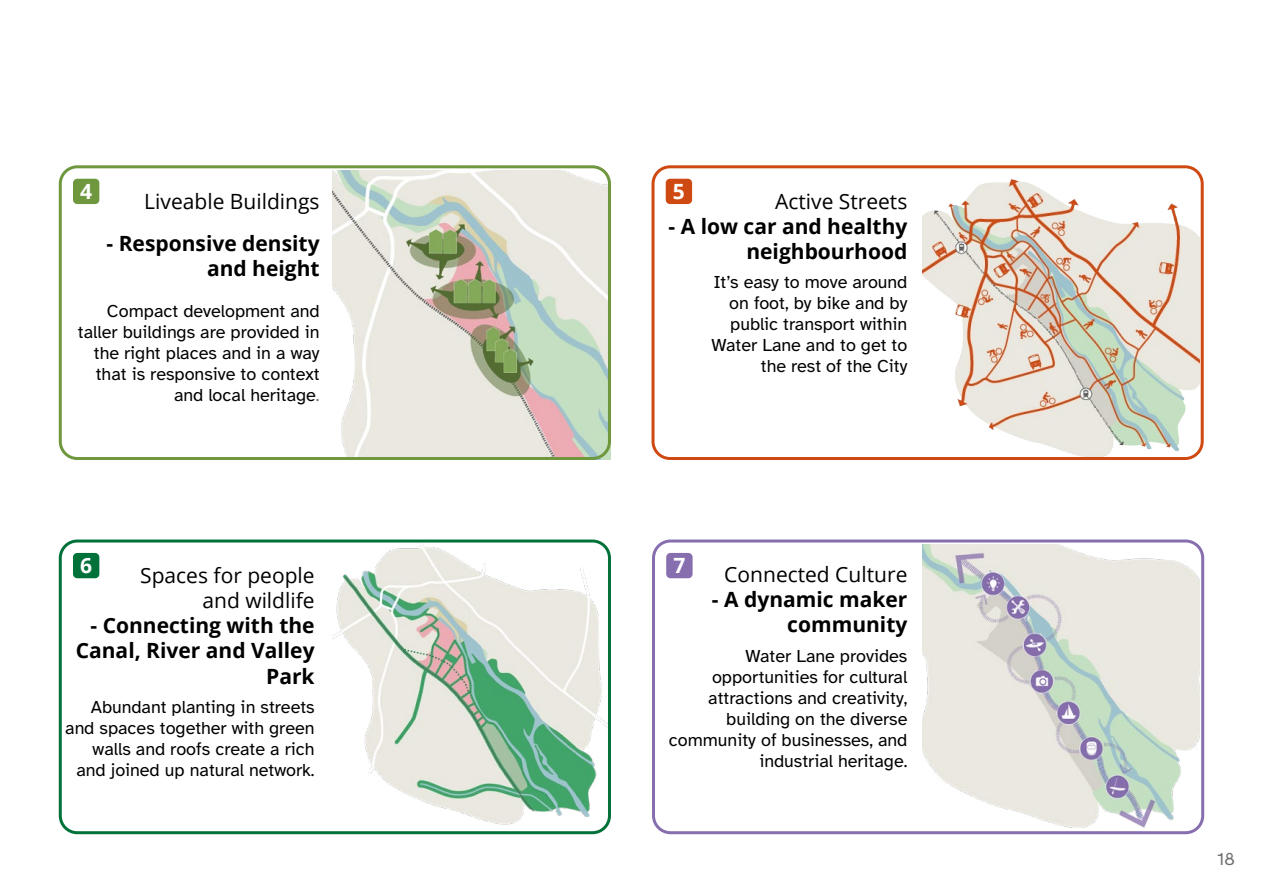
<style>
.page{position:relative;width:1263px;height:893px;background:#fff}
.page>*{position:absolute;margin:0;border:0;box-sizing:border-box;transform-origin:0 0}
.H4_-_Subsub_heading{font:700 21px/25.2px "Open Sans";color:#000;text-align:right}
.t1{font:21px/25.2px "Open Sans";color:#000;text-align:right}
.t2{font:700 21px "Open Sans";color:#fff}
.Body_text{font:18px/21px "Atkinson Hyperlegible";color:#000;text-align:right}
.t3{font:18px "Atkinson Hyperlegible";color:#706f6f}
.s1{color:#706f6f}
</style>
<div class="page">
<img style="left:923px;top:169px;width:277px;height:287px">
<img style="left:333px;top:543px;width:274px;height:287px">
<img style="left:923px;top:544px;width:277px;height:287px">
<img style="left:333px;top:170px;width:277px;height:289px">
<div style="left:73px;top:179px;width:26px;height:25px;background:#6e973e;border-radius:4px"></div>
<div style="left:59px;top:165px;width:552px;height:295px;border:3px solid #6e973e;border-radius:17px"></div>
<div style="left:666px;top:179px;width:26px;height:25px;background:#cf4a12;border-radius:4px"></div>
<div style="left:651px;top:165px;width:553px;height:295px;border:3px solid #cf4a12;border-radius:17px"></div>
<div style="left:666px;top:553px;width:27px;height:25px;background:#876eaf;border-radius:4px"></div>
<div style="left:652px;top:539px;width:552px;height:295px;border:3px solid #876eaf;border-radius:17px"></div>
<div style="left:73px;top:553px;width:26px;height:25px;background:#007139;border-radius:4px"></div>
<div style="left:59px;top:539px;width:552px;height:295px;border:3px solid #007139;border-radius:17px"></div>
<p class="t2" style="left:80px;top:177px;width:13px">4</p>
<p class="t2" style="left:673px;top:177px;width:13px">5</p>
<p class="t1" style="left:144px;top:188px;width:177px">Liveable Buildings</p>
<h4 class="H4_-_Subsub_heading" style="left:107px;top:230px;width:215px">- Responsive density and height</h4>
<p class="Body_text" style="left:78px;top:300px;width:243px">Compact development and taller buildings are provided in the right places and in a way that is responsive to context and local heritage<span class="s1">.</span></p>
<p class="t1" style="left:775px;top:188px;width:134px">Active Streets</p>
<p class="H4_-_Subsub_heading" style="left:668px;top:213px;width:240px">- A low car and healthy neighbourhood</p>
<p class="Body_text" style="left:711px;top:272px;width:197px">It’s easy to move around on foot, by bike and by public transport within<br>Water Lane and to get to the rest of the City</p>
<p class="t2" style="left:80px;top:551px;width:13px">6</p>
<p class="t2" style="left:673px;top:551px;width:13px">7</p>
<p class="t1" style="left:724px;top:561px;width:185px">Connected Culture</p>
<p class="H4_-_Subsub_heading" style="left:712px;top:586px;width:197px">- A dynamic maker community</p>
<p class="Body_text" style="left:669px;top:645px;width:240px">Water Lane provides opportunities for cultural attractions and creativity, building on the diverse community of businesses, and industrial heritage.</p>
<p class="t1" style="left:140px;top:562px;width:176px">Spaces for people and wildlife</p>
<p class="H4_-_Subsub_heading" style="left:76px;top:612px;width:240px">- Connecting with the<br>Canal, River and Valley<br>Park</p>
<p class="Body_text" style="left:65px;top:697px;width:251px">Abundant planting in streets and spaces together with green walls and roofs create a rich and joined up natural network.</p>
<p class="t3" style="left:1217px;top:849px;width:20px">18</p>
</div>
